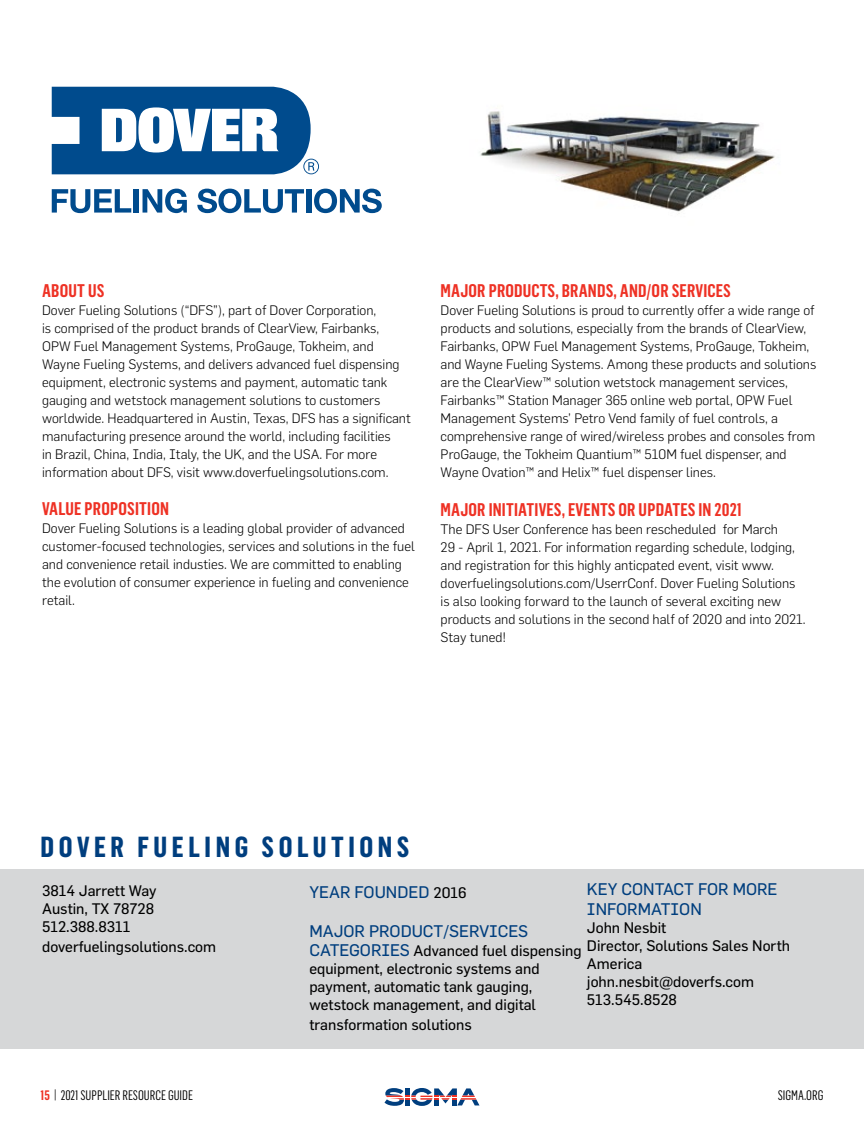
<style>
.page{position:relative;width:864px;height:1134px;background:#fff}
.page>*{position:absolute;margin:0;border:0;box-sizing:border-box;transform-origin:0 0}
.t1{font:700 28.5px "Flama Condensed";letter-spacing:.16em;color:#003e7e}
.t2{font:600 18px "Flama Condensed";letter-spacing:.01em;color:#ee3124}
.t3{font:16.5px/19.5px "Flama Basic";color:#003e7e}
.t4{font:15px/18px "Flama Basic";color:#000}
.t5{font:300 13.5px/18px "Flama";color:#000}
.t6{font:13.5px "Flama Condensed";color:#000}
.s1{font-size:15px;color:#000}
.s2{font-size:16.5px;color:#003e7e}
.s3{font-weight:600;color:#ee3124}
</style>
<div class="page">
<svg style="left:384px;top:1088px;width:96px;height:18px"></svg>
<svg style="left:52px;top:87px;width:267px;height:87px"></svg>
<svg style="left:52px;top:189px;width:79px;height:24px"></svg>
<div style="left:134px;top:189px;width:5px;height:24px;background:#004b8d"></div>
<svg style="left:143px;top:189px;width:44px;height:24px"></svg>
<svg style="left:197px;top:189px;width:107px;height:24px"></svg>
<div style="left:306px;top:189px;width:5px;height:24px;background:#004b8d"></div>
<svg style="left:314px;top:189px;width:68px;height:24px"></svg>
<img style="left:480px;top:111px;width:295px;height:101px">
<div style="left:0;top:869px;width:864px;height:179px;background:#d6d7d8"></div>
<h2 class="t2" style="left:42px;top:279px;width:64px">ABOUT US</h2>
<p class="t5" style="left:42px;top:301px;width:370px">Dover Fueling Solutions (“DFS”), part of Dover Corporation,<br>is comprised of the product brands of ClearView, Fairbanks, OPW Fuel Management Systems, ProGauge, Tokheim, and Wayne Fueling Systems, and delivers advanced fuel dispensing equipment, electronic systems and payment, automatic tank gauging and wetstock management solutions to customers worldwide. Headquartered in Austin, Texas, DFS has a significant manufacturing presence around the world, including facilities<br>in Brazil, China, India, Italy, the UK, and the USA. For more information about DFS, visit www.doverfuelingsolutions.com.</p>
<h2 class="t2" style="left:42px;top:497px;width:128px">VALUE PROPOSITION</h2>
<p class="t5" style="left:42px;top:519px;width:374px">Dover Fueling Solutions is a leading global provider of advanced customer-focused technologies, services and solutions in the fuel and convenience retail industies. We are committed to enabling the evolution of consumer experience in fueling and convenience retail.</p>
<h2 class="t2" style="left:441px;top:279px;width:292px">MAJOR PRODUCTS, BRANDS, AND/OR SERVICES</h2>
<p class="t5" style="left:441px;top:301px;width:377px">Dover Fueling Solutions is proud to currently offer a wide range of products and solutions, especially from the brands of ClearView, Fairbanks, OPW Fuel Management Systems, ProGauge, Tokheim, and Wayne Fueling Systems. Among these products and solutions are the ClearView™ solution wetstock management services, Fairbanks™ Station Manager 365 online web portal, OPW Fuel Management Systems’ Petro Vend family of fuel controls, a comprehensive range of wired/wireless probes and consoles from ProGauge, the Tokheim Quantium™ 510M fuel dispenser, and Wayne Ovation™ and Helix™ fuel dispenser lines.</p>
<h2 class="t2" style="left:441px;top:498px;width:303px">MAJOR INITIATIVES, EVENTS OR UPDATES IN 2021</h2>
<p class="t5" style="left:441px;top:520px;width:367px">The DFS User Conference has been rescheduled for March<br>29 - April 1, 2021. For information regarding schedule, lodging, and registration for this highly anticpated event, visit www. doverfuelingsolutions.com/UserrConf. Dover Fueling Solutions is also looking forward to the launch of several exciting new products and solutions in the second half of 2020 and into 2021.<br>Stay tuned!</p>
<h1 class="t1" style="left:41px;top:829px;width:370px">DOVER FUELING SOLUTIONS</h1>
<p class="t4" style="left:42px;top:882px;width:116px">3814 Jarrett Way<br>Austin, TX 78728<br>512.388.8311</p>
<p class="t4" style="left:42px;top:937px;width:176px">doverfuelingsolutions.com</p>
<p class="t3" style="left:587px;top:879px;width:192px">KEY CONTACT FOR MORE<br>INFORMATION</p>
<p class="t4" style="left:587px;top:918px;width:205px">John Nesbit<br>Director, Solutions Sales North<br>America john.nesbit@doverfs.com<br>513.545.8528</p>
<p class="t3" style="left:309px;top:882px;width:159px">YEAR FOUNDED <span class="s1">2016</span></p>
<p class="t3" style="left:309px;top:921px;width:220px">MAJOR PRODUCT/SERVICES</p>
<p class="t4" style="left:309px;top:941px;width:274px"><span class="s2">CATEGORIES</span> Advanced fuel dispensing equipment, electronic systems and payment, automatic tank gauging, wetstock management, and digital</p>
<p class="t4" style="left:309px;top:1015px;width:164px">transformation solutions</p>
<p class="t6" style="left:40px;top:1087px;width:154px"><span class="s3">15</span> | 2021 SUPPLIER RESOURCE GUIDE</p>
<p class="t6" style="left:778px;top:1087px;width:47px">SIGMA.ORG</p>
</div>
